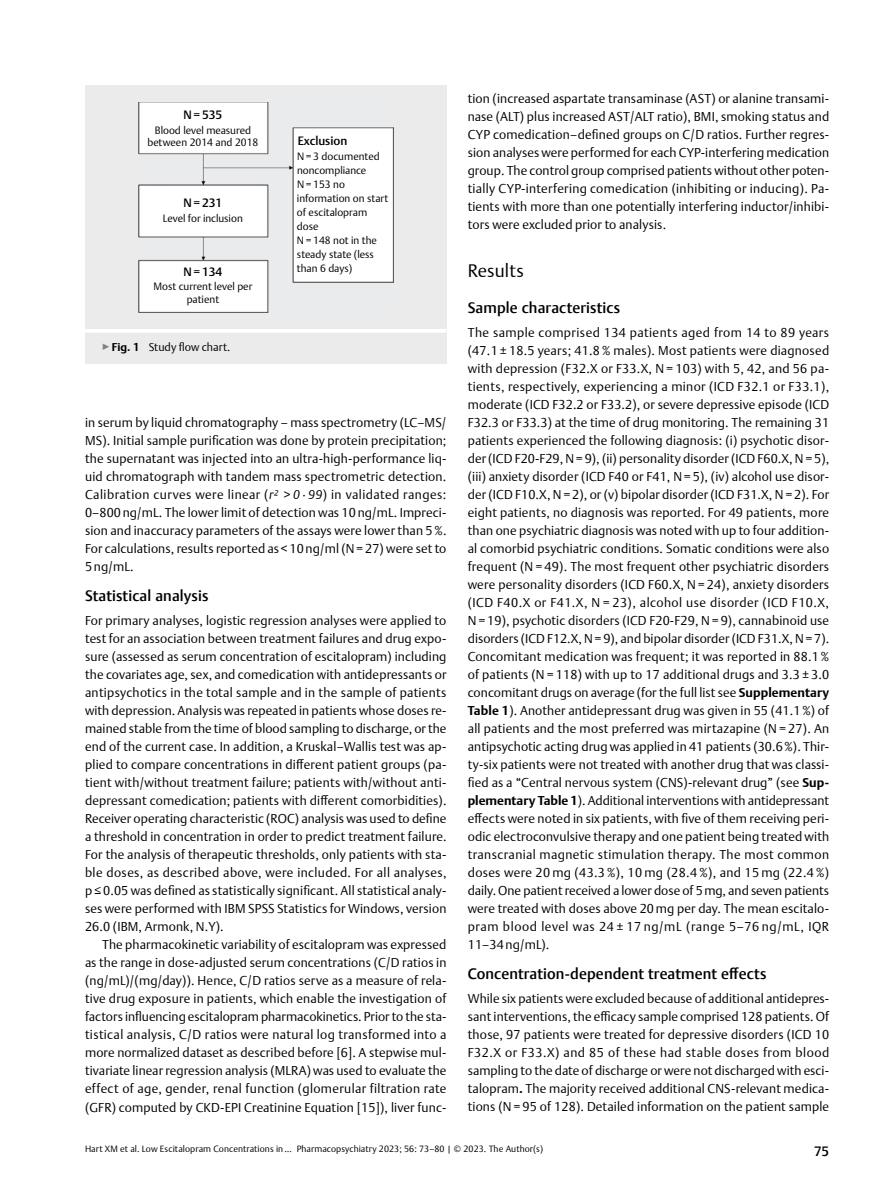
<style>
.page{position:relative;width:893px;height:1191px;background:#fff}
.page>*{position:absolute;margin:0;border:0;box-sizing:border-box;transform-origin:0 0}
.t1{font:300 18px "Thieme Argo 2011";letter-spacing:.01em;color:#000}
.t2{font:500 15px "Thieme Argo 2011";letter-spacing:.01em;color:#000}
.t3{font:500 13.5px "Thieme Argo 2011";color:#000}
.t4{font:300 12.75px/18px "Thieme Argo 2011";letter-spacing:.01em;color:#000;text-align:justify}
.t5{font:500 12px "Thieme Argo 2011";color:#000}
.t6{font:300 11.25px "Thieme Argo 2011";color:#000}
.t7{font:300 10.5px/12.6px "Thieme Argo 2011";color:#000;text-align:center}
.t8{font:300 9px "Thieme Argo 2011";letter-spacing:.01em;color:#000}
.s1{font-weight:700}
.s2{color:#808285}
.s3{font-style:italic}
</style>
<div class="page">
<div style="left:85px;top:85px;width:361px;height:244px;background:#ebebec"></div>
<img style="left:138px;top:102px;width:255px;height:210px">
<div style="left:85px;top:329px;width:361px;height:34px;background:#ebebec"></div>
<hr style="left:85px;top:329px;width:361px;height:4px;background:#fff">
<p class="t4" style="left:468px;top:89px;width:363px">tion (increased aspartate transaminase (AST) or alanine transami&shy;nase (ALT) plus increased AST/ALT ratio), BMI, smoking status and CYP comedication–defined groups on C/D ratios. Further regres&shy;sion analyses were performed for each CYP-interfering medication group. The control group comprised patients without other poten&shy;tially CYP-interfering comedication (inhibiting or inducing). Pa&shy;tients with more than one potentially interfering inductor/inhibi&shy;tors were excluded prior to analysis.</p>
<h1 class="t1" style="left:468px;top:259px;width:58px">Results</h1>
<p class="t2" style="left:468px;top:298px;width:154px">Sample characteristics</p>
<p class="t4" style="left:468px;top:323px;width:363px">The sample comprised 134 patients aged from 14 to 89 years (47.1 ± 18.5 years; 41.8 % males). Most patients were diagnosed with depression (F32.X or F33.X, N= 103) with 5, 42, and 56 pa&shy;tients, respectively, experiencing a minor (ICD F32.1 or F33.1), moderate (ICD F32.2 or F33.2), or severe depressive episode (ICD F32.3 or F33.3) at the time of drug monitoring. The remaining 31 patients experienced the following diagnosis: (i) psychotic disor&shy;der (ICD F20-F29, N=9), (ii) personality disorder (ICD F60.X, N=5), (iii) anxiety disorder (ICD F40 or F41, N= 5), (iv) alcohol use disor&shy;der (ICD F10.X, N= 2), or (v) bipolar disorder (ICD F31.X, N= 2). For eight patients, no diagnosis was reported. For 49 patients, more than one psychiatric diagnosis was noted with up to four addition&shy;al comorbid psychiatric conditions. Somatic conditions were also frequent (N= 49). The most frequent other psychiatric disorders were personality disorders (ICD F60.X, N= 24), anxiety disorders (ICD F40.X or F41.X, N = 23), alcohol use disorder (ICD F10.X, N= 19), psychotic disorders (ICD F20-F29, N= 9), cannabinoid use disorders (ICD F12.X, N=9), and bipolar disorder (ICD F31.X, N=7).<br>Concomitant medication was frequent; it was reported in 88.1 % of patients (N= 118) with up to 17 additional drugs and 3.3 ± 3.0 concomitant drugs on average (for the full list see <span class="s1">Supplementary Table 1</span>). Another antidepressant drug was given in 55 (41.1%) of all patients and the most preferred was mirtazapine (N= 27). An antipsychotic acting drug was applied in 41 patients (30.6%). Thir&shy;ty-six patients were not treated with another drug that was classi&shy;fied as a “Central nervous system (CNS)-relevant drug” (see <span class="s1">Sup&shy;plementary Table 1</span>). Additional interventions with antidepressant effects were noted in six patients, with five of them receiving peri&shy;odic electroconvulsive therapy and one patient being treated with transcranial magnetic stimulation therapy. The most common doses were 20 mg (43.3 %), 10 mg (28.4 %), and 15 mg (22.4 %) daily. One patient received a lower dose of 5mg, and seven patients were treated with doses above 20mg per day. The mean escitalo&shy;pram blood level was 24 ± 17 ng/mL (range 5–76 ng/mL, IQR 11–34 ng/mL).</p>
<p class="t2" style="left:468px;top:964px;width:300px">Concentration-dependent treatment effects</p>
<p class="t4" style="left:468px;top:989px;width:363px">While six patients were excluded because of additional antidepres&shy;sant interventions, the efficacy sample comprised 128 patients. Of those, 97 patients were treated for depressive disorders (ICD 10<br>F32.X or F33.X) and 85 of these had stable doses from blood sampling to the date of discharge or were not discharged with esci&shy;talopram<span class="s1">.</span> The majority received additional CNS-relevant medica&shy;tions (N= 95 of 128). Detailed information on the patient sample</p>
<p class="t3" style="left:814px;top:1142px;width:17px">75</p>
<p class="t5" style="left:183px;top:107px;width:40px">N=535</p>
<p class="t7" style="left:147px;top:123px;width:113px">Blood level measured between 2014 and 2018</p>
<p class="t5" style="left:298px;top:133px;width:51px">Exclusion</p>
<p class="t7" style="left:297px;top:149px;width:84px">N= 3 documented</p>
<p class="t7" style="left:297px;top:178px;width:49px">N= 153 no</p>
<p class="t7" style="left:297px;top:164px;width:71px">noncompliance</p>
<p class="t7" style="left:297px;top:192px;width:93px">information on start</p>
<p class="t7" style="left:297px;top:220px;width:23px">dose</p>
<p class="t5" style="left:183px;top:195px;width:40px">N=231</p>
<p class="t7" style="left:163px;top:212px;width:82px">Level for inclusion</p>
<p class="t7" style="left:297px;top:206px;width:72px">of escitalopram</p>
<p class="t7" style="left:297px;top:234px;width:82px">N= 148 not in the</p>
<p class="t7" style="left:297px;top:248px;width:78px">steady state (less</p>
<p class="t7" style="left:297px;top:262px;width:57px">than 6 days)</p>
<p class="t5" style="left:183px;top:263px;width:40px">N=134</p>
<p class="t7" style="left:154px;top:280px;width:100px">Most current level per patient</p>
<p class="t6" style="left:102px;top:339px;width:130px"><span class="s2">▶</span><span class="s1">Fig. 1</span> Study flow chart.</p>
<p class="t4" style="left:85px;top:413px;width:363px">in serum by liquid chromatography – mass spectrometry (LC–MS/ MS). Initial sample purification was done by protein precipitation; the supernatant was injected into an ultra-high-performance liq&shy;uid chromatograph with tandem mass spectrometric detection.<br>Calibration curves were linear (<span class="s3">r² &gt; 0 · 99</span>) in validated ranges:<br>0–800 ng/mL. The lower limit of detection was 10 ng/mL. Impreci&shy;sion and inaccuracy parameters of the assays were lower than 5%.<br>For calculations, results reported as &lt; 10 ng/ml (N= 27) were set to 5 ng/mL.</p>
<p class="t2" style="left:85px;top:586px;width:125px">Statistical analysis</p>
<p class="t4" style="left:85px;top:611px;width:363px">For primary analyses, logistic regression analyses were applied to test for an association between treatment failures and drug expo&shy;sure (assessed as serum concentration of escitalopram) including the covariates age, sex, and comedication with antidepressants or antipsychotics in the total sample and in the sample of patients with depression. Analysis was repeated in patients whose doses re&shy;mained stable from the time of blood sampling to discharge, or the end of the current case. In addition, a Kruskal–Wallis test was ap&shy;plied to compare concentrations in different patient groups (pa&shy;tient with/without treatment failure; patients with/without anti&shy;depressant comedication; patients with different comorbidities).<br>Receiver operating characteristic (ROC) analysis was used to define a threshold in concentration in order to predict treatment failure.<br>For the analysis of therapeutic thresholds, only patients with sta&shy;ble doses, as described above, were included. For all analyses, p ≤ 0.05 was defined as statistically significant. All statistical analy&shy;ses were performed with IBM SPSS Statistics for Windows, version 26.0 (IBM, Armonk, N.Y).</p>
<p class="t4" style="left:85px;top:935px;width:363px;text-indent:17px">The pharmacokinetic variability of escitalopram was expressed as the range in dose-adjusted serum concentrations (C/D ratios in (ng/mL)/(mg/day)). Hence, C/D ratios serve as a measure of rela&shy;tive drug exposure in patients, which enable the investigation of factors influencing escitalopram pharmacokinetics. Prior to the sta&shy;tistical analysis, C/D ratios were natural log transformed into a more normalized dataset as described before [6]. A stepwise mul&shy;tivariate linear regression analysis (MLRA) was used to evaluate the effect of age, gender, renal function (glomerular filtration rate (GFR) computed by CKD-EPI Creatinine Equation [15]), liver func-</p>
<p class="t8" style="left:85px;top:1143px;width:460px">Hart XM et al. Low Escitalopram Concentrations in … Pharmacopsychiatry 2023; 56: 73–80 | © 2023. The Author(s)</p>
</div>
